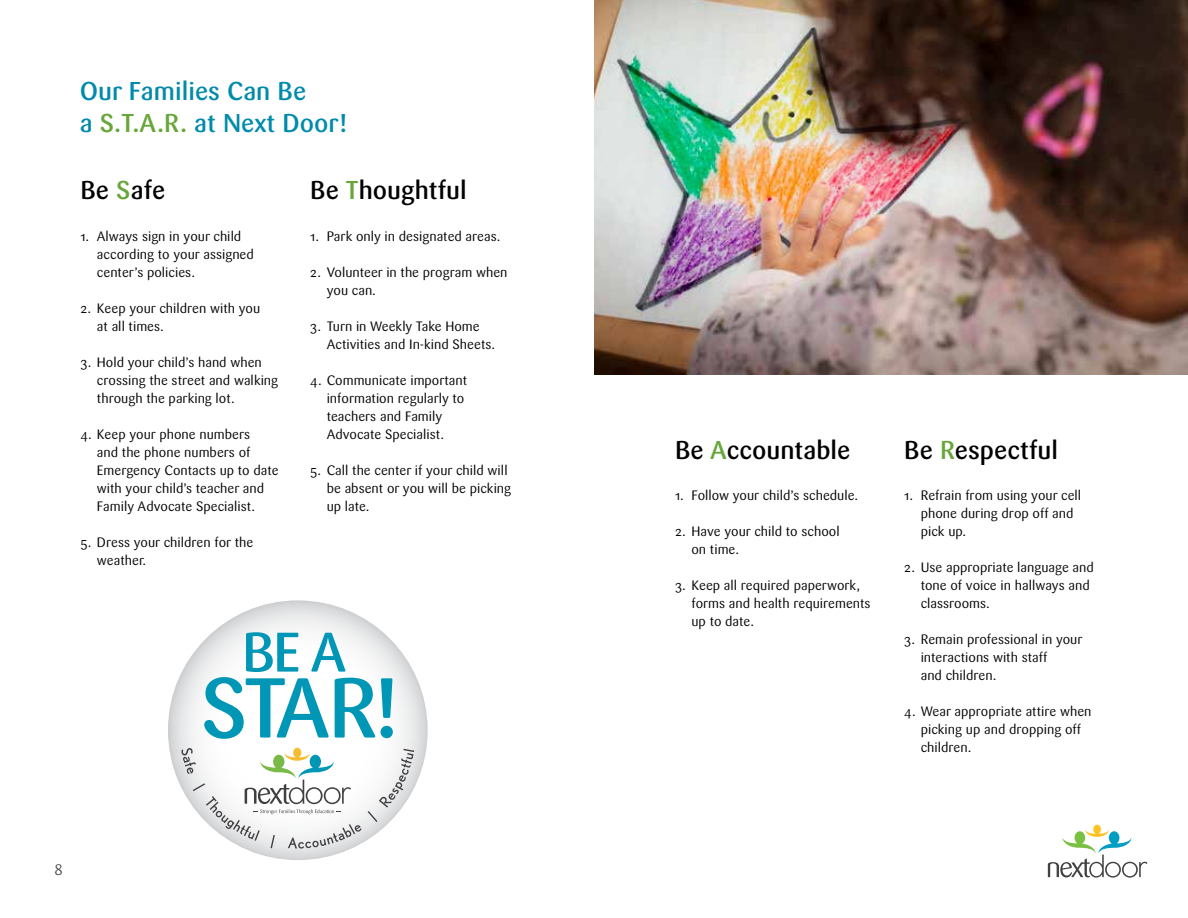
<style>
.page{position:relative;width:1188px;height:918px;background:#fff}
.page>*{position:absolute;margin:0;border:0;box-sizing:border-box;transform-origin:0 0}
.t1{font:500 25.5px "Sari OT";color:#000}
.t2{font:500 25.5px/31.5px "Sari OT";color:#008aab}
.t3{font:15px "Sari OT";color:#414042}
.t4{font:13.5px/18px "Sari OT";color:#000}
.s1{color:#67a638}
</style>
<div class="page">
<svg style="left:1048px;top:825px;width:100px;height:53px"></svg>
<img style="left:594px;top:0;width:594px;height:374px">
<svg style="left:168px;top:600px;width:260px;height:260px"></svg>
<svg style="left:368px;top:749px;width:46px;height:73px"></svg>
<svg style="left:204px;top:632px;width:171px;height:107px"></svg>
<svg style="left:381px;top:678px;width:12px;height:60px"></svg>
<svg style="left:181px;top:748px;width:181px;height:101px"></svg>
<h1 class="t2" style="left:80px;top:75px;width:270px">Our Families Can Be<br>a <span class="s1">S.T.A.R.</span> at Next Door!</h1>
<h1 class="t1" style="left:80px;top:174px;width:86px">Be <span class="s1">S</span>afe</h1>
<p class="t4" style="left:97px;top:227px;width:158px;text-indent:-16px">1. Always sign in your child according to your assigned center’s policies.</p>
<p class="t4" style="left:97px;top:299px;width:165px;text-indent:-16px">2. Keep your children with you at all times.</p>
<p class="t4" style="left:97px;top:353px;width:183px;text-indent:-16px">3. Hold your child’s hand when crossing the street and walking through the parking lot.</p>
<p class="t4" style="left:97px;top:425px;width:183px;text-indent:-16px">4. Keep your phone numbers<br>and the phone numbers of<br>Emergency Contacts up to date with your child’s teacher and<br>Family Advocate Specialist.</p>
<p class="t4" style="left:97px;top:533px;width:158px;text-indent:-16px">5. Dress your children for the weather.</p>
<h1 class="t1" style="left:310px;top:174px;width:158px">Be <span class="s1">T</span>houghtful</h1>
<p class="t4" style="left:310px;top:227px;width:190px">1. Park only in designated areas.</p>
<p class="t4" style="left:327px;top:263px;width:182px;text-indent:-16px">2. Volunteer in the program when you can.</p>
<p class="t4" style="left:327px;top:317px;width:168px;text-indent:-16px">3. Turn in Weekly Take Home<br>Activities and In-kind Sheets.</p>
<p class="t4" style="left:327px;top:371px;width:142px;text-indent:-16px">4. Communicate important information regularly to teachers and Family<br>Advocate Specialist.</p>
<p class="t4" style="left:327px;top:461px;width:186px;text-indent:-16px">5. Call the center if your child will be absent or you will be picking up late.</p>
<p class="t3" style="left:55px;top:860px;width:10px">8</p>
<h1 class="t1" style="left:675px;top:433px;width:177px">Be <span class="s1">A</span>ccountable</h1>
<p class="t4" style="left:675px;top:486px;width:183px">1. Follow your child’s schedule.</p>
<p class="t4" style="left:691px;top:522px;width:150px;text-indent:-16px">2. Have your child to school on time.</p>
<p class="t4" style="left:691px;top:576px;width:181px;text-indent:-16px">3. Keep all required paperwork, forms and health requirements up to date.</p>
<h1 class="t1" style="left:904px;top:433px;width:155px">Be <span class="s1">R</span>espectful</h1>
<p class="t4" style="left:921px;top:486px;width:162px;text-indent:-16px">1. Refrain from using your cell phone during drop off and pick up.</p>
<p class="t4" style="left:921px;top:558px;width:175px;text-indent:-16px">2. Use appropriate language and tone of voice in hallways and classrooms.</p>
<p class="t4" style="left:921px;top:630px;width:163px;text-indent:-16px">3. Remain professional in your interactions with staff<br>and children.</p>
<p class="t4" style="left:921px;top:702px;width:172px;text-indent:-16px">4. Wear appropriate attire when picking up and dropping off children.</p>
</div>
